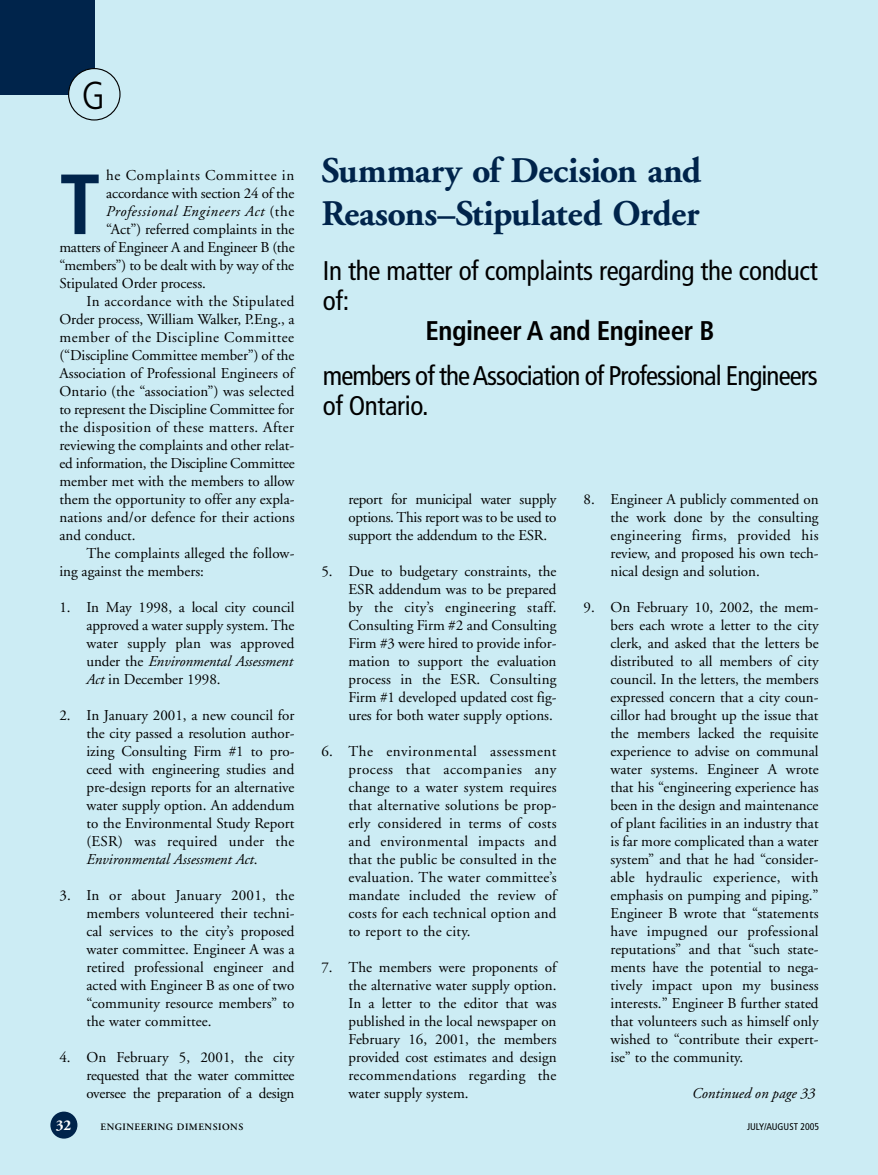
<style>
.page{position:relative;width:878px;height:1175px;background:#fff}
.page>*{position:absolute;margin:0;border:0;box-sizing:border-box;transform-origin:0 0}
.t1{font:700 condensed 85.2px "Frutiger";color:#00244b}
.t2{font:300 condensed 39px "Frutiger";color:#000}
.t3{font:700 36px/43.2px "Adobe Garamond";letter-spacing:-.01em;color:#00244b}
.t4{font:condensed 27px/30px "Frutiger";letter-spacing:-.035em;color:#000}
.t5{font:condensed 27px/30px "Frutiger";letter-spacing:-.015em;color:#000}
.t6{font:700 condensed 27px "Frutiger";letter-spacing:-.015em;color:#000}
.t7{font:15px/18px "Adobe Garamond";color:#000;text-align:justify}
.t8{font:15px "Adobe Garamond";letter-spacing:.03em;color:#000}
.t9{font:15px "Adobe Garamond";letter-spacing:.025em;color:#000}
.t10{font:italic 15px "Adobe Garamond";letter-spacing:.04em;color:#000}
.t11{font:15px "Adobe Garamond";letter-spacing:.045em;color:#000}
.t12{font:italic 15px "Adobe Garamond";color:#000}
.t13{font:700 15px "Adobe Garamond";color:#fff}
.t14{font:600 9.75px "Adobe Garamond";letter-spacing:.05em;color:#000}
.t15{font:condensed 9.75px "Frutiger";color:#000}
.s1{font-style:normal}
.s2{font-style:italic}
</style>
<div class="page">
<div style="left:0;top:0;width:878px;height:1174px;background:#ccecf4"></div>
<div style="left:50px;top:1111px;width:27px;height:27px;background:#00244b;border-radius:50%"></div>
<div style="left:0;top:0;width:94px;height:94px;background:#00244b"></div>
<svg style="left:68px;top:68px;width:52px;height:52px"></svg>
<h2 class="t2" style="left:82px;top:80px;width:25px">G</h2>
<h1 class="t1" style="left:59px;top:170px;width:43px">T</h1>
<p class="t11" style="left:106px;top:169px;width:190px">he Complaints Committee in</p>
<p class="t7" style="left:106px;top:186px;width:190px">accordance with section 24 of the</p>
<p class="t10" style="left:106px;top:205px;width:190px">Professional Engineers Act <span class="s1">(the</span></p>
<p class="t7" style="left:106px;top:222px;width:190px">“Act”) referred complaints in the</p>
<p class="t7" style="left:59px;top:240px;width:237px">matters of Engineer A and Engineer B (the</p>
<p class="t7" style="left:59px;top:258px;width:236px">“members”) to be dealt with by way of the</p>
<p class="t7" style="left:59px;top:276px;width:148px">Stipulated Order process.</p>
<p class="t9" style="left:86px;top:295px;width:209px">In accordance with the Stipulated</p>
<p class="t7" style="left:59px;top:312px;width:236px">Order process, William Walker, P.Eng., a</p>
<p class="t8" style="left:59px;top:331px;width:236px">member of the Discipline Committee</p>
<p class="t7" style="left:59px;top:348px;width:236px">(“Discipline Committee member”) of the</p>
<p class="t7" style="left:59px;top:366px;width:236px">Association of Professional Engineers of</p>
<p class="t7" style="left:59px;top:384px;width:236px">Ontario (the “association”) was selected</p>
<p class="t7" style="left:59px;top:402px;width:236px">to represent the Discipline Committee for</p>
<p class="t8" style="left:59px;top:421px;width:236px">the disposition of these matters. After</p>
<p class="t7" style="left:59px;top:438px;width:236px">reviewing the complaints and other relat-</p>
<p class="t7" style="left:59px;top:456px;width:237px">ed information, the Discipline Committee</p>
<p class="t7" style="left:59px;top:474px;width:236px">member met with the members to allow</p>
<p class="t7" style="left:59px;top:492px;width:237px">them the opportunity to offer any expla-</p>
<p class="t7" style="left:59px;top:510px;width:237px">nations and/or defence for their actions</p>
<p class="t7" style="left:59px;top:528px;width:78px">and conduct.</p>
<p class="t7" style="left:86px;top:546px;width:209px">The complaints alleged the follow-</p>
<p class="t7" style="left:59px;top:564px;width:146px">ing against the members:</p>
<p class="t7" style="left:86px;top:600px;width:209px;text-indent:-27px">1. In May 1998, a local city council approved a water supply system. The water supply plan was approved under the <span class="s2">Environmental Assessment Act</span> in December 1998.</p>
<p class="t7" style="left:86px;top:708px;width:209px;text-indent:-27px">2. In January 2001, a new council for the city passed a resolution author&shy;izing Consulting Firm #1 to pro&shy;ceed with engineering studies and pre-design reports for an alternative water supply option. An addendum to the Environmental Study Report (ESR) was required under the <span class="s2">Environmental Assessment Act</span>.</p>
<p class="t7" style="left:86px;top:888px;width:209px;text-indent:-27px">3. In or about January 2001, the members volunteered their techni&shy;cal services to the city’s proposed water committee. Engineer A was a retired professional engineer and acted with Engineer B as one of two “community resource members” to the water committee.</p>
<p class="t7" style="left:86px;top:1050px;width:209px;text-indent:-27px">4. On February 5, 2001, the city requested that the water committee oversee the preparation of a design</p>
<h3 class="t3" style="left:321px;top:152px;width:381px">Summary of Decision and<br>Reasons–Stipulated Order</h3>
<h3 class="t5" style="left:323px;top:258px;width:496px">In the matter of complaints regarding the conduct of:</h3>
<h3 class="t6" style="left:425px;top:320px;width:290px">Engineer A and Engineer B</h3>
<h3 class="t4" style="left:323px;top:363px;width:496px">members of the Association of Professional Engineers of Ontario.</h3>
<p class="t7" style="left:348px;top:492px;width:210px">report for municipal water supply options. This report was to be used to support the addendum to the ESR.</p>
<p class="t7" style="left:348px;top:564px;width:209px;text-indent:-27px">5. Due to budgetary constraints, the ESR addendum was to be prepared by the city’s engineering staff.<br>Consulting Firm #2 and Consulting Firm #3 were hired to provide infor&shy;mation to support the evaluation process in the ESR. Consulting Firm #1 developed updated cost fig&shy;ures for both water supply options.</p>
<p class="t7" style="left:348px;top:744px;width:210px;text-indent:-27px">6. The environmental assessment process that accompanies any change to a water system requires that alternative solutions be prop&shy;erly considered in terms of costs and environmental impacts and that the public be consulted in the evaluation. The water committee’s mandate included the review of costs for each technical option and to report to the city.</p>
<p class="t7" style="left:348px;top:960px;width:209px;text-indent:-27px">7. The members were proponents of the alternative water supply option.<br>In a letter to the editor that was published in the local newspaper on February 16, 2001, the members provided cost estimates and design recommendations regarding the water supply system.</p>
<p class="t7" style="left:610px;top:492px;width:209px;text-indent:-27px">8. Engineer A publicly commented on the work done by the consulting engineering firms, provided his review, and proposed his own tech&shy;nical design and solution.</p>
<p class="t7" style="left:610px;top:600px;width:210px;text-indent:-27px">9. On February 10, 2002, the mem&shy;bers each wrote a letter to the city clerk, and asked that the letters be distributed to all members of city council. In the letters, the members expressed concern that a city coun&shy;cillor had brought up the issue that the members lacked the requisite experience to advise on communal water systems. Engineer A wrote that his “engineering experience has been in the design and maintenance of plant facilities in an industry that is far more complicated than a water system” and that he had “consider&shy;able hydraulic experience, with emphasis on pumping and piping.” Engineer B wrote that “statements have impugned our professional reputations” and that “such state&shy;ments have the potential to nega&shy;tively impact upon my business interests.” Engineer B further stated that volunteers such as himself only wished to “contribute their expert&shy;ise” to the community.</p>
<p class="t12" style="left:692px;top:1087px;width:125px">Continued on page 33</p>
<p class="t13" style="left:56px;top:1118px;width:17px">32</p>
<p class="t14" style="left:101px;top:1122px;width:144px">ENGINEERING DIMENSIONS</p>
<p class="t15" style="left:747px;top:1122px;width:74px">JULY/AUGUST 2005</p>
</div>
